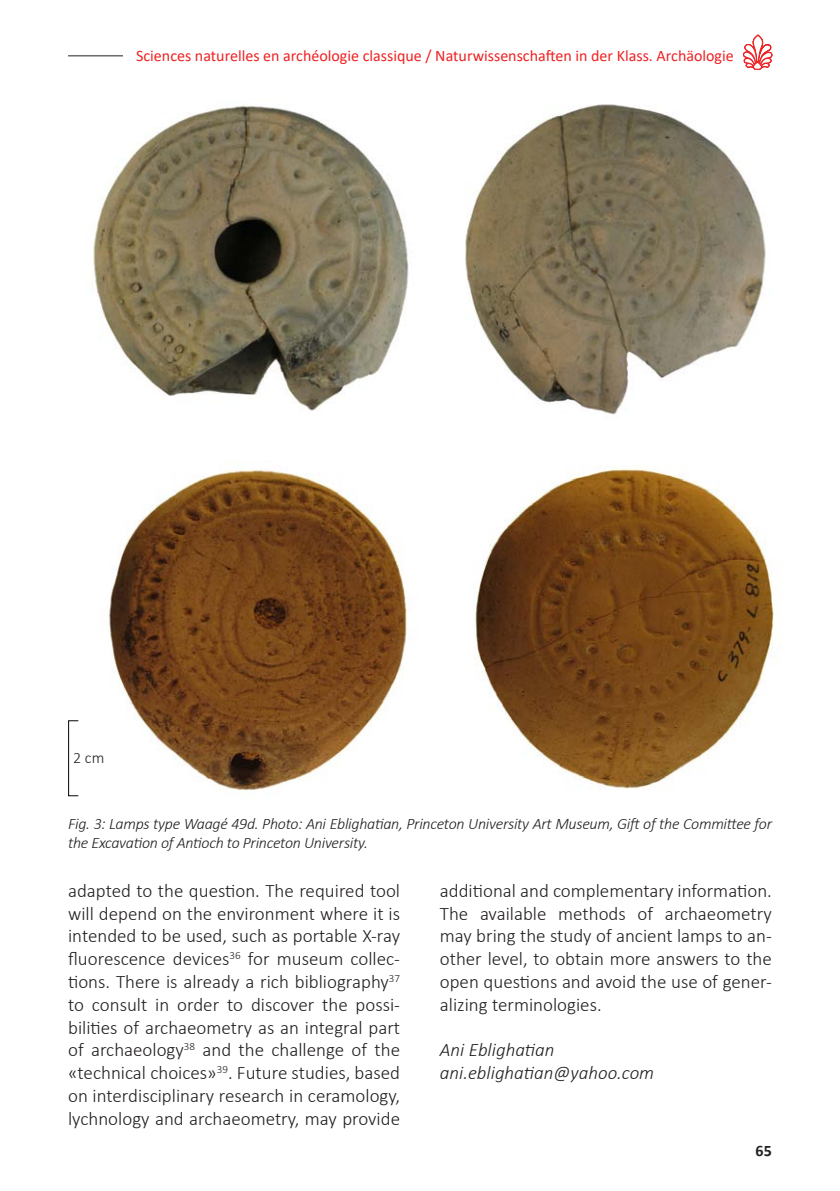
<style>
.page{position:relative;width:840px;height:1191px;background:#fff}
.page>*{position:absolute;margin:0;border:0;box-sizing:border-box;transform-origin:0 0}
.t1{font:300 19px/22.8px "Calibri";color:#231f20;text-align:justify}
.t2{font:italic 300 19px "Calibri";color:#231f20}
.t3{font:italic 300 16px/19.2px "Calibri";letter-spacing:-.02em;color:#231f20}
.t4{font:16px "Calibri";color:#ee2123}
.t5{font:300 16px "Calibri";color:#231f20}
.t6{font:700 16px "Calibri";color:#231f20}
</style>
<div class="page">
<svg style="left:743px;top:34px;width:29px;height:36px"></svg>
<img style="left:93px;top:104px;width:316px;height:307px">
<img style="left:109px;top:470px;width:298px;height:321px">
<hr style="left:68px;top:55px;width:55px;height:1px;background:#231f20">
<div style="left:68px;top:720px;width:11px;height:76px;border:1px solid #040503"></div>
<img style="left:465px;top:104px;width:301px;height:311px">
<img style="left:475px;top:468px;width:302px;height:321px">
<p class="t4" style="left:136px;top:44px;width:599px">Sciences naturelles en archéologie classique / Naturwissenschaften in der Klass. Archäologie</p>
<p class="t5" style="left:73px;top:747px;width:33px">2 cm</p>
<p class="t3" style="left:68px;top:813px;width:705px">Fig. 3: Lamps type Waagé 49d. Photo: Ani Eblighatian, Princeton University Art Museum, Gift of the Committee for the Excavation of Antioch to Princeton University.</p>
<p class="t1" style="left:68px;top:879px;width:333px">adapted to the question. The required tool will depend on the environment where it is intended to be used, such as portable X-ray fluorescence devices<sup>36</sup> for museum collec&shy;tions. There is already a rich bibliography<sup>37 </sup>to consult in order to discover the possi&shy;bilities of archaeometry as an integral part of archaeology<sup>38</sup> and the challenge of the «technical choices»<sup>39</sup>. Future studies, based on interdisciplinary research in ceramology, lychnology and archaeometry, may provide</p>
<p class="t1" style="left:439px;top:879px;width:333px">additional and complementary information.<br>The available methods of archaeometry may bring the study of ancient lamps to an&shy;other level, to obtain more answers to the open questions and avoid the use of gener&shy;alizing terminologies.</p>
<p class="t2" style="left:439px;top:1038px;width:116px">Ani Eblighatian</p>
<p class="t2" style="left:439px;top:1061px;width:216px">ani.eblighatian@yahoo.com</p>
<p class="t6" style="left:755px;top:1139px;width:18px">65</p>
</div>
